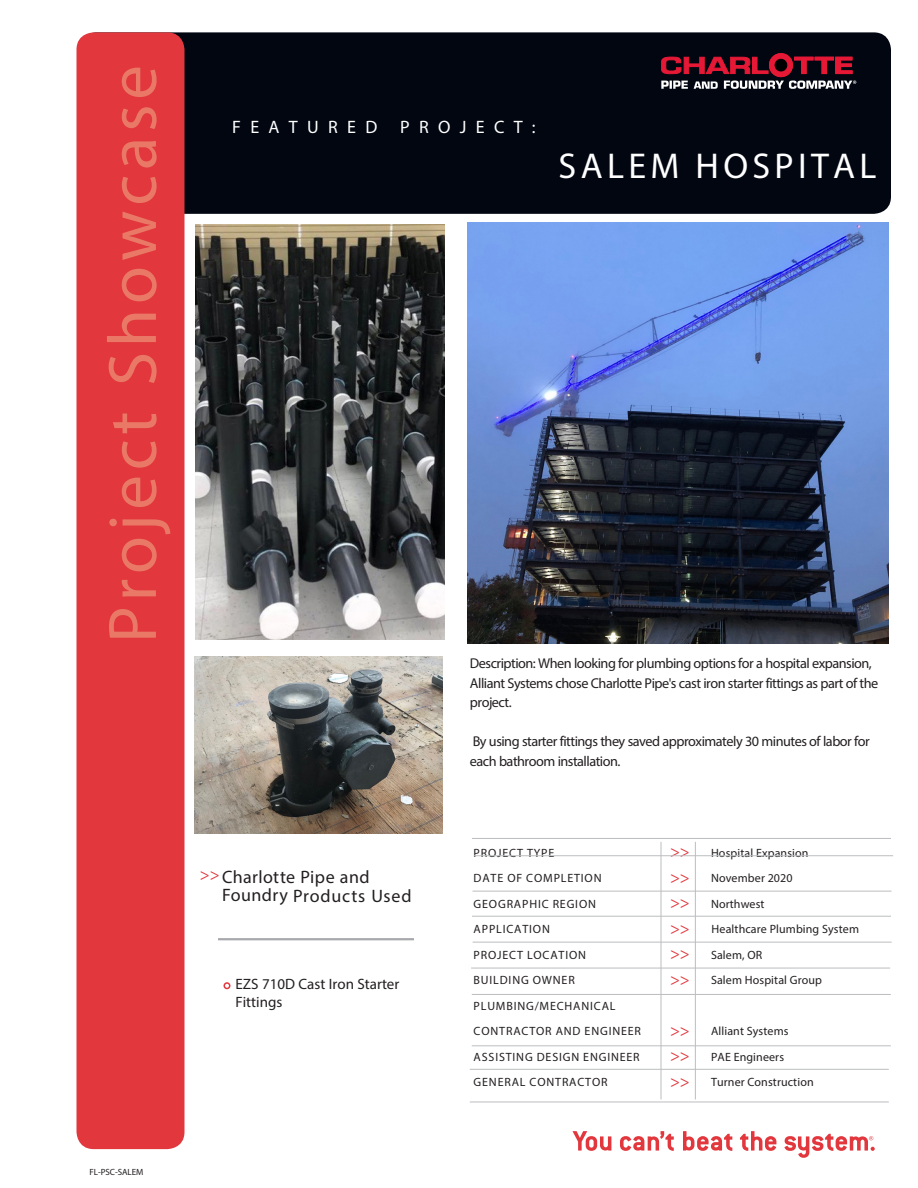
<style>
.page{position:relative;width:918px;height:1188px;background:#fff}
.page>*{position:absolute;margin:0;border:0;box-sizing:border-box;transform-origin:0 0}
.t1{font:69px "Myriad Pro";letter-spacing:.07em;color:#ea7867}
.t2{font:36px "Myriad Pro";letter-spacing:.12em;color:#fff}
.t3{font:18px/19.8px "Myriad Pro";letter-spacing:.025em;color:#231f20}
.t4{font:18px "Myriad Pro";letter-spacing:.52em;color:#fff}
.t5{font:16.65px "Myriad Pro";color:#e1373d}
.t6{font:15px/18px "Myriad Pro";color:#231f20}
.Description{font:14.25px/19.5px "Myriad Pro";letter-spacing:-.035em;color:#231f20}
.t7{font:12px "Myriad Pro";letter-spacing:.07em;color:#231f20}
.t8{font:12px "Myriad Pro";letter-spacing:.01em;color:#231f20}
.t9{font:9px "Myriad Pro";letter-spacing:-.005em;color:#231f20}
.s1{font-size:16.65px;color:#e1373d}
</style>
<div class="page">
<div style="left:79px;top:32px;width:812px;height:182px;background:#010611;border-radius:17px"></div>
<img style="left:467px;top:222px;width:422px;height:422px">
<div style="left:76px;top:32px;width:108px;height:1117px;background:#e1373d;border-radius:17px"></div>
<hr style="left:218px;top:938px;width:196px;height:2px;background:#a8a9ad">
<div style="left:769px;top:54px;width:23px;height:23px;background:#e51836;border-radius:50%"></div>
<div style="left:769px;top:53px;width:24px;height:24px;border:1px solid #e51836;border-radius:50%"></div>
<div style="left:775px;top:59px;width:12px;height:12px;background:#000;border-radius:50%"></div>
<div style="left:775px;top:59px;width:12px;height:12px;border:1px solid #000;border-radius:50%"></div>
<svg style="left:661px;top:57px;width:108px;height:17px"></svg>
<svg style="left:794px;top:56px;width:59px;height:18px"></svg>
<svg style="left:661px;top:80px;width:195px;height:9px"></svg>
<svg style="left:573px;top:1131px;width:38px;height:20px"></svg>
<svg style="left:620px;top:1131px;width:54px;height:20px"></svg>
<svg style="left:683px;top:1131px;width:49px;height:20px"></svg>
<svg style="left:740px;top:1131px;width:36px;height:20px"></svg>
<svg style="left:784px;top:1134px;width:91px;height:24px"></svg>
<img style="left:194px;top:656px;width:249px;height:177px">
<img style="left:195px;top:225px;width:249px;height:415px">
<div style="left:223px;top:982px;width:7px;height:7px;border:2px solid #e1373d;border-radius:50%"></div>
<hr style="left:661px;top:842px;width:1px;height:257px;background:#bcbdc0">
<hr style="left:695px;top:842px;width:1px;height:257px;background:#bcbdc0">
<hr style="left:470px;top:1069px;width:419px;height:1px;background:#bcbdc0">
<hr style="left:474px;top:855px;width:419px;height:1px;background:#bcbdc0">
<hr style="left:472px;top:838px;width:419px;height:1px;background:#bcbdc0">
<hr style="left:472px;top:916px;width:419px;height:1px;background:#bcbdc0">
<hr style="left:472px;top:891px;width:420px;height:1px;background:#bcbdc0">
<hr style="left:473px;top:942px;width:419px;height:1px;background:#bcbdc0">
<hr style="left:471px;top:968px;width:419px;height:1px;background:#bcbdc0">
<hr style="left:472px;top:994px;width:419px;height:1px;background:#bcbdc0">
<hr style="left:472px;top:1045px;width:419px;height:1px;background:#bcbdc0">
<hr style="left:470px;top:1102px;width:419px;height:1px;background:#bcbdc0">
<p class="t1" style="left:90px;top:643px;width:579px;rotate:-90deg">Project Showcase</p>
<p class="t4" style="left:232px;top:116px;width:147px">FEATURED</p>
<p class="t4" style="left:400px;top:116px;width:137px">PROJECT:</p>
<p class="t2" style="left:559px;top:144px;width:319px">SALEM HOSPITAL</p>
<p class="Description" style="left:470px;top:653px;width:410px">Description: When looking for plumbing options for a hospital expansion,<br>Alliant Systems chose Charlotte Pipe's cast iron starter fittings as part of the project.</p>
<p class="Description" style="left:470px;top:731px;width:402px">By using starter fittings they saved approximately 30 minutes of labor for each bathroom installation.</p>
<p class="t5" style="left:200px;top:864px;width:21px">&gt;&gt;</p>
<p class="t3" style="left:222px;top:866px;width:191px">Charlotte Pipe and<br>Foundry Products Used</p>
<p class="t6" style="left:235px;top:975px;width:165px">EZS 710D Cast Iron Starter<br>Fittings</p>
<p class="t9" style="left:89px;top:1166px;width:55px">FL-PSC-SALEM</p>
<p class="t7" style="left:474px;top:846px;width:82px">PROJECT TYPE</p>
<p class="t5" style="left:670px;top:841px;width:21px">&gt;&gt;</p>
<p class="t8" style="left:711px;top:846px;width:99px">Hospital Expansion</p>
<p class="t7" style="left:474px;top:871px;width:130px">DATE OF COMPLETION</p>
<p class="t5" style="left:670px;top:867px;width:21px">&gt;&gt;</p>
<p class="t8" style="left:711px;top:871px;width:83px">November 2020</p>
<p class="t7" style="left:474px;top:897px;width:124px">GEOGRAPHIC REGION</p>
<p class="t5" style="left:670px;top:892px;width:21px">&gt;&gt;</p>
<p class="t8" style="left:711px;top:897px;width:55px">Northwest</p>
<p class="t7" style="left:474px;top:922px;width:78px">APPLICATION</p>
<p class="t8" style="left:670px;top:922px;width:191px"><span class="s1">&gt;&gt;</span> Healthcare Plumbing System</p>
<p class="t7" style="left:474px;top:948px;width:114px">PROJECT LOCATION</p>
<p class="t5" style="left:670px;top:943px;width:21px">&gt;&gt;</p>
<p class="t7" style="left:711px;top:948px;width:53px">Salem, OR</p>
<p class="t7" style="left:474px;top:973px;width:103px">BUILDING OWNER</p>
<p class="t5" style="left:670px;top:969px;width:21px">&gt;&gt;</p>
<p class="t8" style="left:711px;top:973px;width:113px">Salem Hospital Group</p>
<p class="t7" style="left:474px;top:999px;width:143px">PLUMBING/MECHANICAL</p>
<p class="t7" style="left:474px;top:1024px;width:169px">CONTRACTOR AND ENGINEER</p>
<p class="t5" style="left:670px;top:1020px;width:21px">&gt;&gt;</p>
<p class="t8" style="left:711px;top:1024px;width:79px">Alliant Systems</p>
<p class="t7" style="left:474px;top:1050px;width:168px">ASSISTING DESIGN ENGINEER</p>
<p class="t5" style="left:670px;top:1045px;width:21px">&gt;&gt;</p>
<p class="t8" style="left:711px;top:1050px;width:75px">PAE Engineers</p>
<p class="t7" style="left:474px;top:1075px;width:136px">GENERAL CONTRACTOR</p>
<p class="t5" style="left:670px;top:1071px;width:21px">&gt;&gt;</p>
<p class="t8" style="left:711px;top:1075px;width:104px">Turner Construction</p>
</div>
